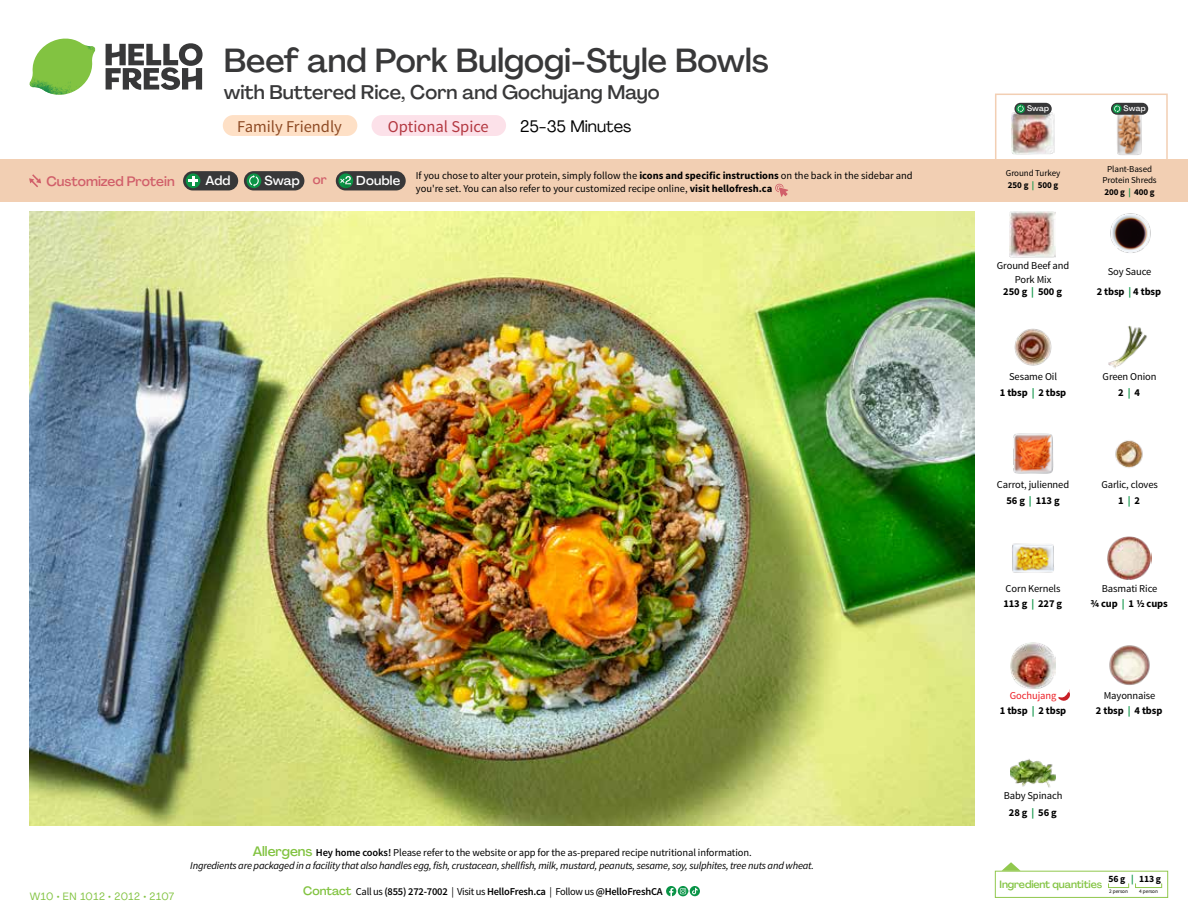
<style>
.page{position:relative;width:1188px;height:918px;background:#fff}
.page>*{position:absolute;margin:0;border:0;box-sizing:border-box;transform-origin:0 0}
.t1{font:500 33px "Agrandir";color:#383839}
.t2{font:500 19.5px "Agrandir";color:#383839}
.t3{font:16.5px "Source Sans Pro";color:#8e4b25}
.t4{font:16.5px "Source Sans Pro";color:#b33841}
.t5{font:16.5px "Agrandir";color:#000}
.t6{font:500 13.5px "Agrandir";color:#d15f6a}
.t7{font:500 12.9px "Agrandir";letter-spacing:.015em;color:#fff}
.t8{font:10.5px/15.9px "Source Sans Pro";letter-spacing:-.01em;color:#000;text-align:center}
.t9{font:italic 10.5px/13.5px "Source Sans Pro";letter-spacing:-.02em;color:#000;text-align:center}
.t10{font:700 10.5px/14.9px "Source Sans Pro";letter-spacing:-.01em;color:#000;text-align:center}
.t11{font:600 10.5px "Source Sans Pro";letter-spacing:-.02em;color:#000}
.t12{font:500 10.5px "Agrandir";letter-spacing:-.01em;color:#82c341}
.t13{font:10.5px "Agrandir";letter-spacing:.045em;color:#82c341}
.t14{font:700 9.6px "Source Sans Pro";color:#000}
.t15{font:9px/11.4px "Source Sans Pro";letter-spacing:-.01em;color:#000;text-align:center}
.t16{font:500 7.95px "Agrandir";letter-spacing:.01em;color:#fff}
.t17{font:5.25px "Source Sans Pro";letter-spacing:-.01em;color:#000}
.s1{color:#d15f6a}
.s2{font-weight:700}
.s3{font-weight:700;color:#0b9446}
.s4{color:#0b9446}
.s5{font-weight:400}
.s6{font-weight:400;color:#ed1d24}
.s7{font-family:"Agrandir";font-weight:500;font-style:normal;font-size:13.5px;color:#82c341}
.s8{font-weight:600;font-style:normal}
.s9{font-style:normal}
.s10{font-family:"Agrandir";font-weight:500;font-size:12px;color:#82c341}
</style>
<div class="page">
<svg style="left:106px;top:43px;width:97px;height:47px"></svg>
<svg style="left:34px;top:39px;width:59px;height:38px"></svg>
<img style="left:65px;top:39px;width:30px;height:25px">
<img style="left:33px;top:60px;width:56px;height:10px">
<img style="left:29px;top:64px;width:58px;height:31px">
<img style="left:64px;top:70px;width:25px;height:24px">
<img style="left:30px;top:211px;width:945px;height:615px">
<svg style="left:690px;top:886px;width:10px;height:10px"></svg>
<svg style="left:666px;top:886px;width:32px;height:10px"></svg>
<svg style="left:1002px;top:862px;width:19px;height:9px"></svg>
<div style="left:995px;top:871px;width:173px;height:27px;border:1px solid #91c84e"></div>
<div style="left:1108px;top:883px;width:21px;height:5px;border:1px solid #91c84e"></div>
<div style="left:1135px;top:883px;width:27px;height:5px;border:1px solid #91c84e"></div>
<img style="left:1014px;top:328px;width:38px;height:38px">
<img style="left:1108px;top:325px;width:39px;height:44px">
<img style="left:1013px;top:433px;width:41px;height:41px">
<img style="left:1115px;top:440px;width:28px;height:28px">
<img style="left:1012px;top:543px;width:42px;height:30px">
<img style="left:1107px;top:536px;width:45px;height:44px">
<img style="left:1011px;top:643px;width:45px;height:45px">
<img style="left:1011px;top:759px;width:45px;height:29px">
<img style="left:1110px;top:213px;width:41px;height:40px">
<img style="left:1010px;top:212px;width:45px;height:45px">
<img style="left:1109px;top:645px;width:41px;height:40px">
<svg style="left:1058px;top:689px;width:12px;height:12px"></svg>
<div style="left:0;top:160px;width:1188px;height:42px;background:#f2cfb3"></div>
<svg style="left:29px;top:174px;width:12px;height:13px"></svg>
<div style="left:336px;top:171px;width:70px;height:19px;background:#383839;border-radius:10px"></div>
<svg style="left:338px;top:173px;width:15px;height:15px"></svg>
<div style="left:341px;top:180px;width:11px;height:11px;background:#000;opacity:.35"></div>
<svg style="left:339px;top:176px;width:12px;height:8px"></svg>
<div style="left:244px;top:171px;width:60px;height:19px;background:#383839;border-radius:10px"></div>
<div style="left:247px;top:173px;width:14px;height:15px;background:#0b9446;border-radius:50%"></div>
<svg style="left:249px;top:175px;width:10px;height:12px"></svg>
<div style="left:183px;top:171px;width:55px;height:19px;background:#383839;border-radius:10px"></div>
<div style="left:186px;top:173px;width:14px;height:15px;background:#0b9446;border-radius:50%"></div>
<svg style="left:188px;top:176px;width:10px;height:10px"></svg>
<svg style="left:775px;top:183px;width:13px;height:14px"></svg>
<div style="left:995px;top:94px;width:173px;height:69px;border:2px solid #f2cfb3"></div>
<img style="left:1111px;top:111px;width:37px;height:44px">
<img style="left:1011px;top:112px;width:44px;height:43px">
<div style="left:1111px;top:103px;width:37px;height:12px;background:#383839;border-radius:6px"></div>
<svg style="left:1113px;top:104px;width:9px;height:9px"></svg>
<svg style="left:1114px;top:105px;width:6px;height:7px"></svg>
<div style="left:1014px;top:103px;width:38px;height:12px;background:#383839;border-radius:6px"></div>
<svg style="left:1016px;top:104px;width:9px;height:9px"></svg>
<svg style="left:1018px;top:105px;width:6px;height:7px"></svg>
<div style="left:223px;top:115px;width:134px;height:21px;background:#fee0c6;border-radius:10px"></div>
<div style="left:372px;top:115px;width:134px;height:21px;background:#fce1e9;border-radius:10px"></div>
<h1 class="t1" style="left:224px;top:40px;width:546px">Beef and Pork Bulgogi-Style Bowls</h1>
<h2 class="t2" style="left:224px;top:80px;width:437px">with Buttered Rice, Corn and Gochujang Mayo</h2>
<h3 class="t5" style="left:520px;top:116px;width:113px">25-35 Minutes</h3>
<h3 class="t3" style="left:237px;top:116px;width:106px">Family Friendly</h3>
<h3 class="t4" style="left:388px;top:116px;width:103px">Optional Spice</h3>
<p class="t16" style="left:1027px;top:104px;width:24px">Swap</p>
<p class="t16" style="left:1124px;top:104px;width:24px">Swap</p>
<p class="t6" style="left:46px;top:173px;width:130px">Customized Protein</p>
<p class="t7" style="left:205px;top:172px;width:27px">Add</p>
<p class="t7" style="left:264px;top:172px;width:64px">Swap <span class="s1">or</span></p>
<p class="t7" style="left:356px;top:172px;width:45px">Double</p>
<p class="t15" style="left:1103px;top:163px;width:56px">Plant-Based<br>Protein Shreds<br><span class="s2">200 g</span> <span class="s3">|</span> <span class="s2">400 g</span></p>
<p class="t15" style="left:1006px;top:167px;width:56px;line-height:12px;text-align:left">Ground Turkey<br><span class="s2">250 g</span> <span class="s3">|</span> <span class="s2">500 g</span></p>
<p class="t8" style="left:416px;top:168px;width:498px;line-height:13.5px;text-align:left">If you chose to alter your protein, simply follow the <span class="s2">icons and specific instructions</span> on the back in the sidebar and you're set. You can also refer to your customized recipe online, <span class="s2">visit hellofresh.ca</span></p>
<p class="t8" style="left:997px;top:259px;width:74px;line-height:13.5px">Ground Beef and<br>Pork Mix</p>
<p class="t10" style="left:1003px;top:285px;width:60px">250 g <span class="s4">|</span> 500 g</p>
<p class="t10" style="left:1097px;top:261px;width:66px;line-height:20.7px"><span class="s5">Soy Sauce<br></span>2 tbsp <span class="s4">|</span> 4 tbsp</p>
<p class="t10" style="left:1000px;top:369px;width:68px;line-height:15.9px"><span class="s5">Sesame Oil<br></span>1 tbsp <span class="s4">|</span> 2 tbsp</p>
<p class="t8" style="left:1103px;top:369px;width:55px">Green Onion<br><span class="s2">2</span> <span class="s3">|</span> <span class="s2">4</span></p>
<p class="t8" style="left:997px;top:476px;width:74px">Carrot, julienned<br><span class="s2">56 g</span> <span class="s3">|</span> <span class="s2">113 g</span></p>
<p class="t8" style="left:1101px;top:476px;width:58px">Garlic, cloves<br><span class="s2">1</span> <span class="s3">|</span> <span class="s2">2</span></p>
<p class="t8" style="left:1003px;top:581px;width:60px;line-height:14.9px;text-align:left">Corn Kernels<br><span class="s2">113 g</span> <span class="s3">|</span> <span class="s2">227 g</span></p>
<p class="t10" style="left:1091px;top:581px;width:79px"><span class="s5">Basmati Rice<br></span>3/4 cup <span class="s4">|</span> 1 1/2 cups</p>
<p class="t10" style="left:1000px;top:689px;width:68px"><span class="s6">Gochujang<br></span>1 tbsp <span class="s4">|</span> 2 tbsp</p>
<p class="t8" style="left:1096px;top:689px;width:68px;line-height:14.9px">Mayonnaise<br><span class="s2">2 tbsp</span> <span class="s3">|</span> <span class="s2">4 tbsp</span></p>
<p class="t13" style="left:30px;top:890px;width:146px">W10 • EN 1012 • 2012 • 2107</p>
<p class="t9" style="left:190px;top:846px;width:625px"><span class="s7">Allergens</span> <span class="s8">Hey home cooks!</span> <span class="s9">Please refer to the website or app for the as-prepared recipe nutritional information.<br></span>Ingredients are packaged in a facility that also handles egg, fish, crustacean, shellfish, milk, mustard, peanuts, sesame, soy, sulphites, tree nuts and wheat.</p>
<p class="t11" style="left:303px;top:885px;width:361px"><span class="s10">Contact</span> <span class="s5">Call us</span> (855) 272-7002 <span class="s5">| Visit us</span> HelloFresh.ca <span class="s5">| Follow us</span> @HelloFreshCA</p>
<p class="t8" style="left:1004px;top:787px;width:60px;line-height:17px">Baby Spinach<br><span class="s2">28 g</span> <span class="s3">|</span> <span class="s2">56 g</span></p>
<p class="t14" style="left:1108px;top:873px;width:54px">56 g <span class="s4">|</span> 113 g</p>
<p class="t17" style="left:1109px;top:888px;width:20px">2 person</p>
<p class="t17" style="left:1139px;top:888px;width:20px">4 person</p>
<p class="t12" style="left:1000px;top:878px;width:104px">Ingredient quantities</p>
</div>
